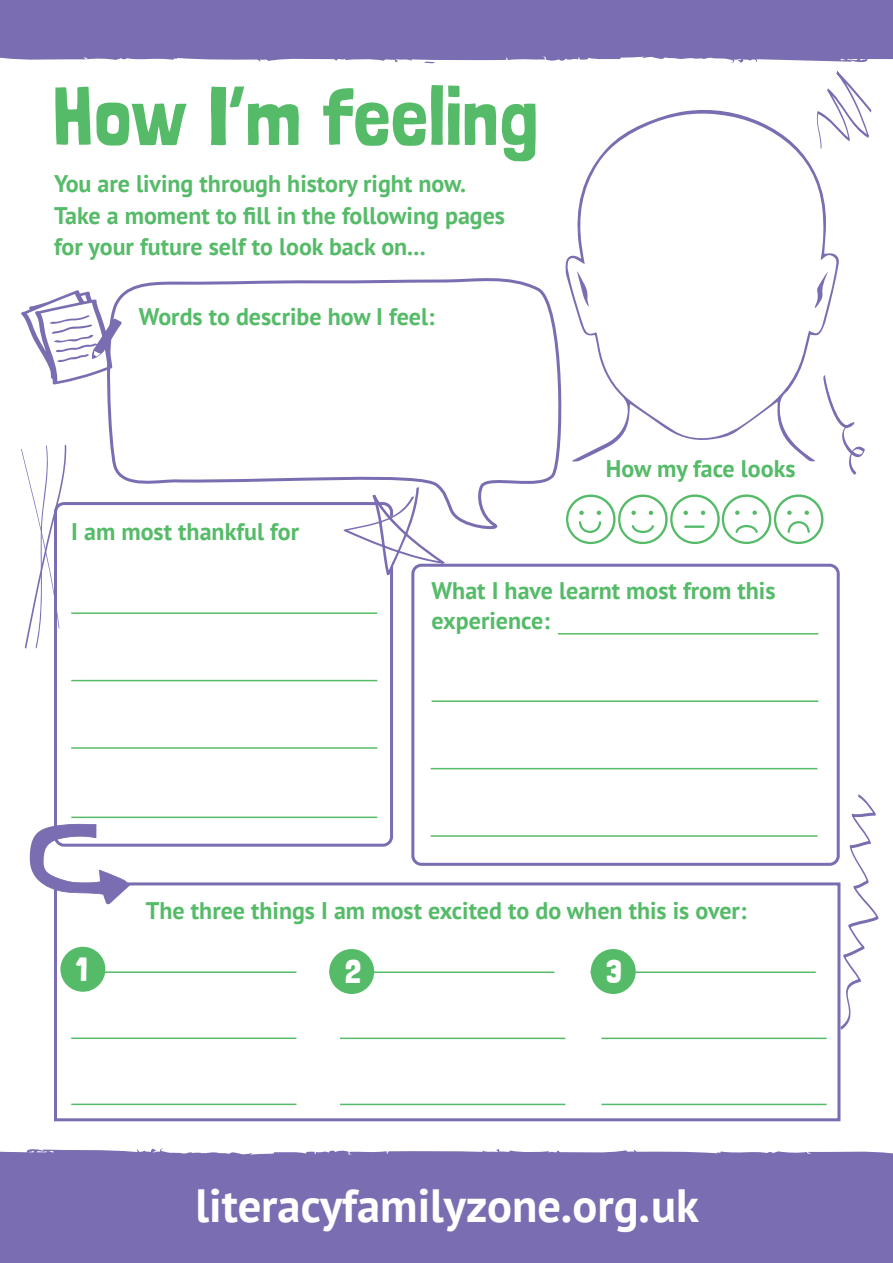
<style>
.page{position:relative;width:893px;height:1263px;background:#fff}
.page>*{position:absolute;margin:0;border:0;box-sizing:border-box;transform-origin:0 0}
.t1{font:82.2px "Londrina Solid";color:#55bb68}
.t2{font:700 46.5px "PT Sans";color:#fff}
.t3{font:33px "Londrina Solid";color:#fff}
.t4{font:700 24px/30px "PT Sans";color:#55bb68}
</style>
<div class="page">
<div style="left:0;top:1148px;width:893px;height:115px;background:#7a6db1"></div>
<svg style="left:840px;top:419px;width:25px;height:56px"></svg>
<svg style="left:827px;top:71px;width:45px;height:70px"></svg>
<svg style="left:21px;top:444px;width:46px;height:205px"></svg>
<svg style="left:0;top:0;width:893px;height:64px;fill:#7a6db1"></svg>
<div style="left:54px;top:882px;width:786px;height:239px;border:3px solid #7a6db1"></div>
<div style="left:54px;top:502px;width:339px;height:345px;border:3px solid #7a6db1;border-radius:9px"></div>
<svg style="left:840px;top:794px;width:39px;height:236px"></svg>
<svg style="left:565px;top:108px;width:275px;height:354px"></svg>
<svg style="left:815px;top:271px;width:13px;height:37px"></svg>
<svg style="left:577px;top:272px;width:12px;height:35px"></svg>
<svg style="left:99px;top:278px;width:463px;height:252px"></svg>
<svg style="left:566px;top:494px;width:257px;height:50px"></svg>
<hr style="left:71px;top:612px;width:306px;height:2px;background:#55bb68">
<hr style="left:71px;top:680px;width:306px;height:1px;background:#55bb68">
<hr style="left:71px;top:747px;width:306px;height:2px;background:#55bb68">
<hr style="left:71px;top:816px;width:306px;height:2px;background:#55bb68">
<div style="left:411px;top:564px;width:429px;height:302px;border:3px solid #7a6db1;border-radius:9px"></div>
<hr style="left:431px;top:768px;width:386px;height:1px;background:#55bb68">
<hr style="left:431px;top:835px;width:386px;height:2px;background:#55bb68">
<hr style="left:71px;top:971px;width:225px;height:2px;background:#55bb68">
<hr style="left:71px;top:1037px;width:225px;height:2px;background:#55bb68">
<hr style="left:71px;top:1103px;width:225px;height:2px;background:#55bb68">
<hr style="left:329px;top:971px;width:225px;height:2px;background:#55bb68">
<hr style="left:340px;top:1037px;width:225px;height:2px;background:#55bb68">
<hr style="left:340px;top:1104px;width:225px;height:1px;background:#55bb68">
<hr style="left:591px;top:971px;width:225px;height:2px;background:#55bb68">
<hr style="left:601px;top:1037px;width:226px;height:2px;background:#55bb68">
<hr style="left:601px;top:1104px;width:226px;height:1px;background:#55bb68">
<div style="left:60px;top:947px;width:45px;height:45px;background:#55bb68;border-radius:50%"></div>
<div style="left:329px;top:949px;width:45px;height:45px;background:#55bb68;border-radius:50%"></div>
<div style="left:591px;top:949px;width:45px;height:45px;background:#55bb68;border-radius:50%"></div>
<hr style="left:558px;top:633px;width:260px;height:1px;background:#55bb68">
<hr style="left:432px;top:700px;width:386px;height:2px;background:#55bb68">
<svg style="left:29px;top:823px;width:102px;height:81px"></svg>
<svg style="left:21px;top:290px;width:101px;height:94px"></svg>
<svg style="left:343px;top:487px;width:102px;height:89px"></svg>
<p class="t1" style="left:53px;top:68px;width:487px">How I’m feeling</p>
<p class="t4" style="left:54px;top:168px;width:414px">You are living through history right now.</p>
<p class="t4" style="left:54px;top:200px;width:453px">Take a moment to fill in the following pages</p>
<p class="t4" style="left:54px;top:231px;width:373px">for your future self to look back on...</p>
<p class="t4" style="left:139px;top:302px;width:297px">Words to describe how I feel:</p>
<p class="t4" style="left:71px;top:516px;width:229px">I am most thankful for</p>
<p class="t4" style="left:606px;top:453px;width:191px">How my face looks</p>
<p class="t4" style="left:432px;top:575px;width:345px">What I have learnt most from this experience:</p>
<p class="t4" style="left:146px;top:895px;width:602px">The three things I am most excited to do when this is over:</p>
<p class="t3" style="left:76px;top:950px;width:13px">1</p>
<p class="t3" style="left:345px;top:952px;width:18px">2</p>
<p class="t3" style="left:606px;top:952px;width:17px">3</p>
<p class="t2" style="left:195px;top:1174px;width:505px">literacyfamilyzone.org.uk</p>
</div>
